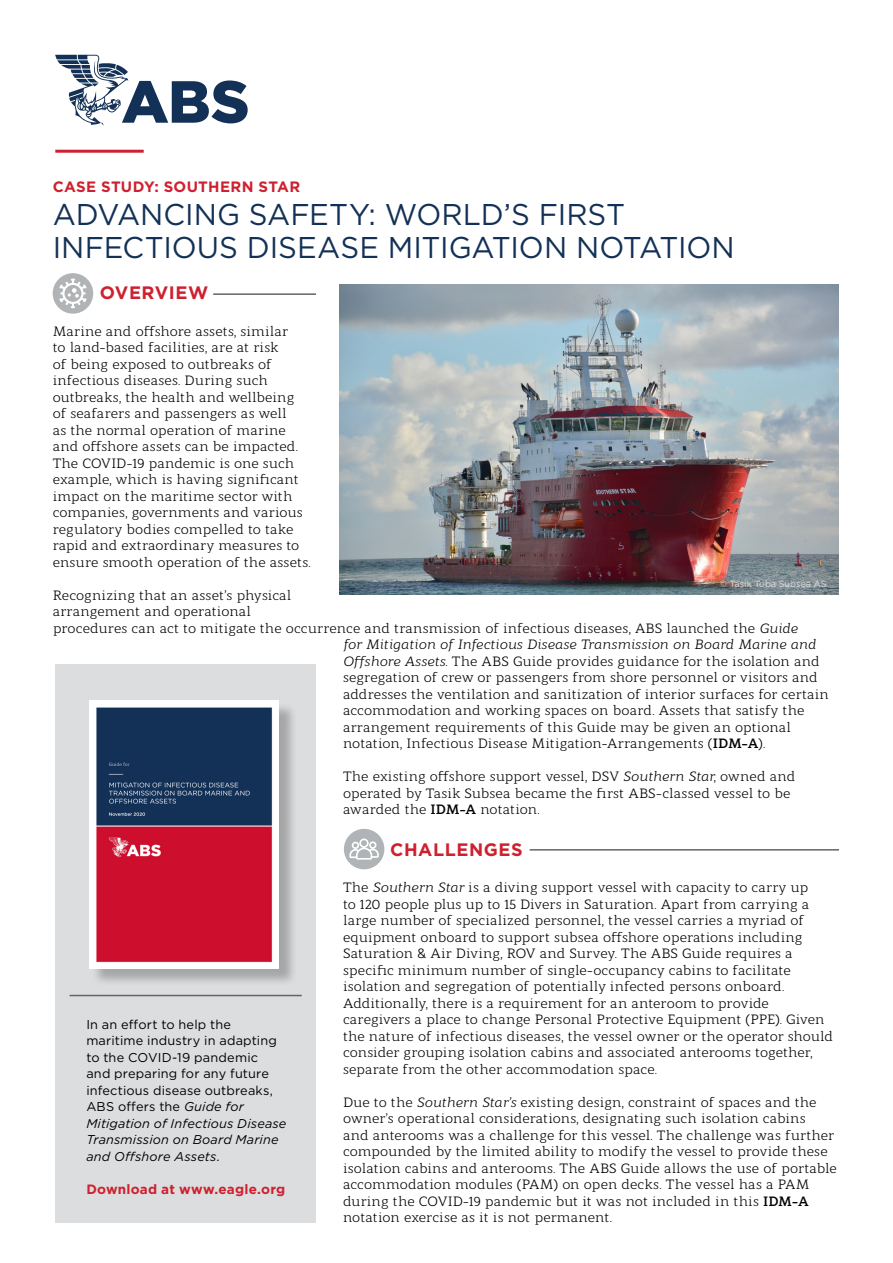
<style>
.page{position:relative;width:893px;height:1263px;background:#fff}
.page>*{position:absolute;margin:0;border:0;box-sizing:border-box;transform-origin:0 0}
.t1{font:30px/33px "Gotham";letter-spacing:-.005em;color:#133156}
.t2{font:700 18px "Gotham";letter-spacing:.03em;color:#cf202f}
.t3{font:700 15px "Gotham";letter-spacing:.02em;color:#cf202f}
.t4{font:13.5px/16.5px "Modum";color:#000}
.t5{font:italic 13.5px "Modum";letter-spacing:-.015em;color:#000}
.t6{font:700 13.5px "Gotham";letter-spacing:.015em;color:#cf202f}
.t7{font:12.75px/16.5px "Gotham";letter-spacing:.015em;color:#000}
.t8{font:9px "Gotham";color:#fff}
.s1{font-style:italic}
.s2{font-weight:700}
</style>
<div class="page">
<svg style="left:55px;top:55px;width:193px;height:71px"></svg>
<img style="left:339px;top:285px;width:500px;height:310px">
<hr style="left:55px;top:150px;width:89px;height:3px;background:#cf202f">
<div style="left:55px;top:664px;width:261px;height:558px;background:#dcddde"></div>
<div style="left:91px;top:702px;width:207px;height:285px;background:#000;opacity:.25"></div>
<img style="left:89px;top:700px;width:190px;height:268px">
<hr style="left:70px;top:995px;width:232px;height:1px;background:#636466">
<svg style="left:344px;top:829px;width:40px;height:40px"></svg>
<hr style="left:213px;top:293px;width:103px;height:2px;background:#636466">
<hr style="left:530px;top:849px;width:309px;height:1px;background:#636466">
<svg style="left:53px;top:273px;width:40px;height:41px"></svg>
<p class="t3" style="left:53px;top:176px;width:249px">CASE STUDY: SOUTHERN STAR</p>
<h1 class="t1" style="left:53px;top:197px;width:684px">ADVANCING SAFETY: WORLD’S FIRST<br>INFECTIOUS DISEASE MITIGATION NOTATION</h1>
<h2 class="t2" style="left:100px;top:281px;width:110px">OVERVIEW</h2>
<p class="t4" style="left:53px;top:322px;width:260px">Marine and offshore assets, similar<br>to land-based facilities, are at risk<br>of being exposed to outbreaks of infectious diseases. During such outbreaks, the health and wellbeing of seafarers and passengers as well<br>as the normal operation of marine and offshore assets can be impacted.<br>The COVID-19 pandemic is one such example, which is having significant impact on the maritime sector with companies, governments and various regulatory bodies compelled to take rapid and extraordinary measures to ensure smooth operation of the assets.</p>
<p class="t4" style="left:53px;top:586px;width:240px">Recognizing that an asset’s physical</p>
<p class="t4" style="left:53px;top:602px;width:200px">arrangement and operational</p>
<p class="t4" style="left:53px;top:619px;width:746px">procedures can act to mitigate the occurrence and transmission of infectious diseases, ABS launched the <span class="s1">Guide</span></p>
<p class="t5" style="left:343px;top:634px;width:475px">for Mitigation of Infectious Disease Transmission on Board Marine and</p>
<p class="t4" style="left:343px;top:652px;width:478px"><span class="s1">Offshore Assets</span>. The ABS Guide provides guidance for the isolation and</p>
<p class="t4" style="left:343px;top:668px;width:476px">segregation of crew or passengers from shore personnel or visitors and</p>
<p class="t4" style="left:343px;top:685px;width:488px">addresses the ventilation and sanitization of interior surfaces for certain</p>
<p class="t4" style="left:343px;top:701px;width:463px">accommodation and working spaces on board. Assets that satisfy the</p>
<p class="t4" style="left:343px;top:718px;width:450px">arrangement requirements of this Guide may be given an optional</p>
<p class="t4" style="left:343px;top:734px;width:424px">notation, Infectious Disease Mitigation-Arrangements (<span class="s2">IDM-A</span>).</p>
<p class="t4" style="left:343px;top:767px;width:454px">The existing offshore support vessel, DSV <span class="s1">Southern Star</span>, owned and operated by Tasik Subsea became the first ABS-classed vessel to be awarded the <span class="s2">IDM-A</span> notation.</p>
<h2 class="t2" style="left:390px;top:837px;width:134px">CHALLENGES</h2>
<p class="t4" style="left:343px;top:878px;width:492px">The <span class="s1">Southern Star</span> is a diving support vessel with capacity to carry up<br>to 120 people plus up to 15 Divers in Saturation. Apart from carrying a large number of specialized personnel, the vessel carries a myriad of equipment onboard to support subsea offshore operations including Saturation &amp; Air Diving, ROV and Survey. The ABS Guide requires a specific minimum number of single-occupancy cabins to facilitate isolation and segregation of potentially infected persons onboard.<br>Additionally, there is a requirement for an anteroom to provide caregivers a place to change Personal Protective Equipment (PPE). Given the nature of infectious diseases, the vessel owner or the operator should consider grouping isolation cabins and associated anterooms together, separate from the other accommodation space.</p>
<p class="t4" style="left:343px;top:1093px;width:495px">Due to the <span class="s1">Southern Star’s</span> existing design, constraint of spaces and the owner’s operational considerations, designating such isolation cabins<br>and anterooms was a challenge for this vessel. The challenge was further compounded by the limited ability to modify the vessel to provide these isolation cabins and anterooms. The ABS Guide allows the use of portable accommodation modules (PAM) on open decks. The vessel has a PAM during the COVID-19 pandemic but it was not included in this <span class="s2">IDM-A </span>notation exercise as it is not permanent.</p>
<p class="t8" style="left:720px;top:578px;width:108px">© Tasik Toba Subsea AS</p>
<p class="t7" style="left:86px;top:1016px;width:202px">In an effort to help the maritime industry in adapting to the COVID-19 pandemic<br>and preparing for any future infectious disease outbreaks,<br>ABS offers the <span class="s1">Guide for<br>Mitigation of Infectious Disease<br>Transmission on Board Marine and Offshore Assets.</span></p>
<p class="t6" style="left:86px;top:1180px;width:200px">Download at www.eagle.org</p>
</div>
